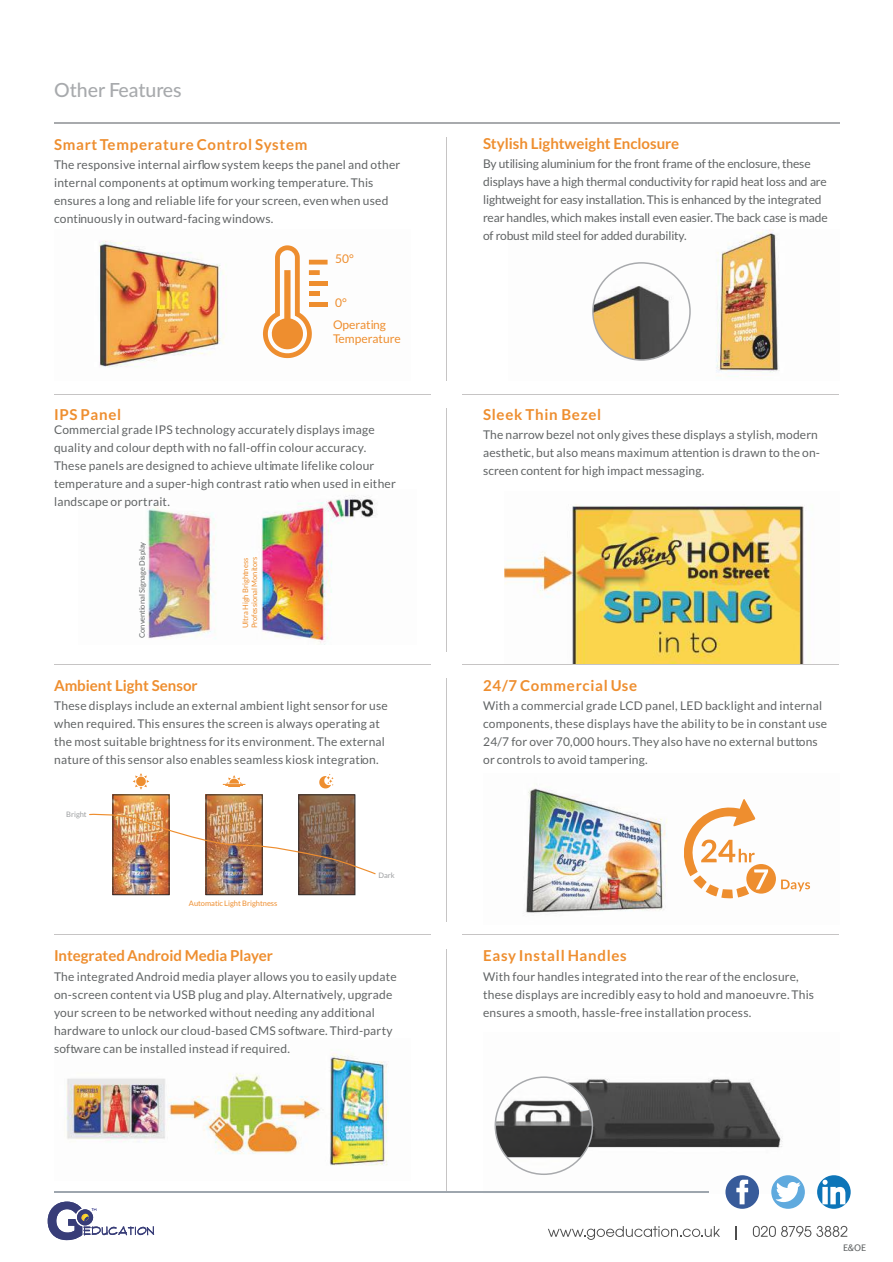
<style>
.page{position:relative;width:893px;height:1262px;background:#fff}
.page>*{position:absolute;margin:0;border:0;box-sizing:border-box;transform-origin:0 0}
.t1{font:500 19.5px "Lato";color:#a8aaad}
.t2{font:700 15px "Lato";letter-spacing:.05em;color:#ee8e2f}
.t3{font:700 15px "Lato";color:#ee8e2f}
.t4{font:12px/18px "Lato";letter-spacing:.02em;color:#616465}
.t5{font:12px/18px "Lato";letter-spacing:-.01em;color:#616465}
.t6{font:12px/21.8px "Lato";color:#ee8e2f}
.t7{font:9px "Lucida Sans";color:#616465}
.t8{font:7.5px/9px "Lato";color:#ee8e2f}
.t9{font:7.5px "Lato";color:#616465}
.t10{font:7.5px "Lato";color:#9ea0a2}
</style>
<div class="page">
<img style="left:504px;top:504px;width:300px;height:160px">
<img style="left:146px;top:495px;width:232px;height:148px">
<hr style="left:54px;top:123px;width:785px;height:1px;background:#a8aaad">
<img style="left:99px;top:240px;width:229px;height:127px">
<img style="left:592px;top:229px;width:187px;height:148px">
<img style="left:525px;top:784px;width:286px;height:129px">
<hr style="left:54px;top:664px;width:377px;height:1px;background:#c6c4c4">
<hr style="left:54px;top:394px;width:377px;height:1px;background:#c6c4c4">
<hr style="left:462px;top:664px;width:377px;height:1px;background:#c6c4c4">
<hr style="left:462px;top:394px;width:377px;height:1px;background:#c6c4c4">
<hr style="left:446px;top:137px;width:1px;height:244px;background:#c6c4c4">
<hr style="left:446px;top:408px;width:1px;height:243px;background:#c6c4c4">
<hr style="left:446px;top:678px;width:1px;height:244px;background:#c6c4c4">
<img style="left:66px;top:1050px;width:323px;height:116px">
<hr style="left:54px;top:934px;width:377px;height:1px;background:#c6c4c4">
<hr style="left:462px;top:934px;width:377px;height:1px;background:#c6c4c4">
<hr style="left:446px;top:949px;width:1px;height:243px;background:#c6c4c4">
<svg style="left:682px;top:799px;width:128px;height:99px"></svg>
<img style="left:208px;top:796px;width:52px;height:97px">
<img style="left:300px;top:796px;width:53px;height:97px">
<img style="left:115px;top:796px;width:52px;height:97px">
<div style="left:113px;top:794px;width:56px;height:101px;border:1px solid #2f2d2d"></div>
<div style="left:298px;top:794px;width:57px;height:101px;border:1px solid #2f2d2d"></div>
<div style="left:206px;top:794px;width:56px;height:101px;border:1px solid #2f2d2d"></div>
<img style="left:89px;top:811px;width:287px;height:64px">
<svg style="left:133px;top:773px;width:16px;height:16px"></svg>
<svg style="left:223px;top:775px;width:22px;height:12px"></svg>
<svg style="left:319px;top:774px;width:14px;height:14px"></svg>
<svg style="left:263px;top:245px;width:64px;height:113px"></svg>
<img style="left:593px;top:263px;width:97px;height:97px;border-radius:49px">
<div style="left:592px;top:262px;width:98px;height:99px;border:2px solid #a8aaad;border-radius:50%"></div>
<img style="left:483px;top:1078px;width:356px;height:115px">
<img style="left:495px;top:1077px;width:97px;height:97px;border-radius:49px">
<div style="left:494px;top:1076px;width:99px;height:99px;border:2px solid #a8aaad;border-radius:50%"></div>
<div style="left:725px;top:1175px;width:34px;height:33px;background:#385b9a;border-radius:17px"></div>
<svg style="left:736px;top:1179px;width:12px;height:25px"></svg>
<div style="left:771px;top:1175px;width:33px;height:33px;background:#60aade;border-radius:17px"></div>
<svg style="left:775px;top:1182px;width:25px;height:20px"></svg>
<svg style="left:817px;top:1175px;width:33px;height:33px"></svg>
<svg style="left:822px;top:1179px;width:23px;height:25px"></svg>
<hr style="left:54px;top:1191px;width:654px;height:1px;background:#9ea6ae">
<svg style="left:548px;top:1226px;width:172px;height:13px"></svg>
<svg style="left:735px;top:1226px;width:1px;height:13px"></svg>
<svg style="left:752px;top:1225px;width:23px;height:11px"></svg>
<svg style="left:781px;top:1225px;width:66px;height:11px"></svg>
<svg style="left:48px;top:1201px;width:106px;height:39px"></svg>
<h1 class="t1" style="left:54px;top:82px;width:129px">Other Features</h1>
<p class="t2" style="left:54px;top:138px;width:255px">Smart Temperature Control System</p>
<p class="t4" style="left:54px;top:157px;width:348px">The responsive internal airflow system keeps the panel and other internal components at optimum working temperature. This ensures a long and reliable life for your screen, even when used continuously in outward-facing windows.</p>
<p class="t6" style="left:335px;top:249px;width:20px">50°</p>
<p class="t6" style="left:333px;top:293px;width:54px">0°<br>Operating</p>
<p class="t6" style="left:333px;top:329px;width:69px">Temperature</p>
<p class="t3" style="left:483px;top:137px;width:197px">Stylish Lightweight Enclosure</p>
<p class="t5" style="left:483px;top:156px;width:346px">By utilising aluminium for the front frame of the enclosure, these displays have a high thermal conductivity for rapid heat loss and are lightweight for easy installation. This is enhanced by the integrated rear handles, which makes install even easier. The back case is made of robust mild steel for added durability.</p>
<p class="t2" style="left:54px;top:408px;width:69px">IPS Panel</p>
<p class="t2" style="left:483px;top:408px;width:120px">Sleek Thin Bezel</p>
<p class="t4" style="left:54px;top:421px;width:343px">Commercial grade IPS technology accurately displays image quality and colour depth with no fall-of f in colour accuracy.<br>These panels are designed to achieve ultimate lifelike colour temperature and a super-high contrast ratio when used in either landscape or portrait.</p>
<p class="t9" style="left:139px;top:638px;width:98px;rotate:-90deg">Conventional Signage Display</p>
<p class="t3" style="left:54px;top:678px;width:145px">Ambient Light Sensor</p>
<p class="t8" style="left:241px;top:628px;width:74px;rotate:-90deg">Ultra High Brightness<br>Professional Monitors</p>
<p class="t4" style="left:54px;top:697px;width:335px">These displays include an external ambient light sensor for use when required. This ensures the screen is always operating at the most suitable brightness for its environment. The external nature of this sensor also enables seamless kiosk integration.</p>
<p class="t10" style="left:66px;top:811px;width:22px">Bright</p>
<p class="t8" style="left:189px;top:898px;width:90px">Automatic Light Brightness</p>
<p class="t3" style="left:54px;top:949px;width:220px">Integrated Android Media Player</p>
<p class="t10" style="left:378px;top:871px;width:18px">Dark</p>
<p class="t4" style="left:54px;top:967px;width:344px">The integrated Android media player allows you to easily update on-screen content via USB plug and play. Alternatively, upgrade your screen to be networked without needing any additional hardware to unlock our cloud-based CMS software. Third-party software can be installed instead if required.</p>
<p class="t4" style="left:483px;top:426px;width:338px">The narrow bezel not only gives these displays a stylish, modern aesthetic, but also means maximum attention is drawn to the on&shy;screen content for high impact messaging.</p>
<p class="t2" style="left:483px;top:678px;width:156px">24/7 Commercial Use</p>
<p class="t4" style="left:483px;top:697px;width:345px">With a commercial grade LCD panel, LED backlight and internal components, these displays have the ability to be in constant use 24/7 for over 70,000 hours. They also have no external buttons or controls to avoid tampering.</p>
<p class="t2" style="left:483px;top:949px;width:145px">Easy Install Handles</p>
<p class="t4" style="left:483px;top:967px;width:332px">With four handles integrated into the rear of the enclosure, these displays are incredibly easy to hold and manoeuvre. This ensures a smooth, hassle-free installation process.</p>
<p class="t7" style="left:843px;top:1244px;width:25px">E&amp;OE</p>
</div>
